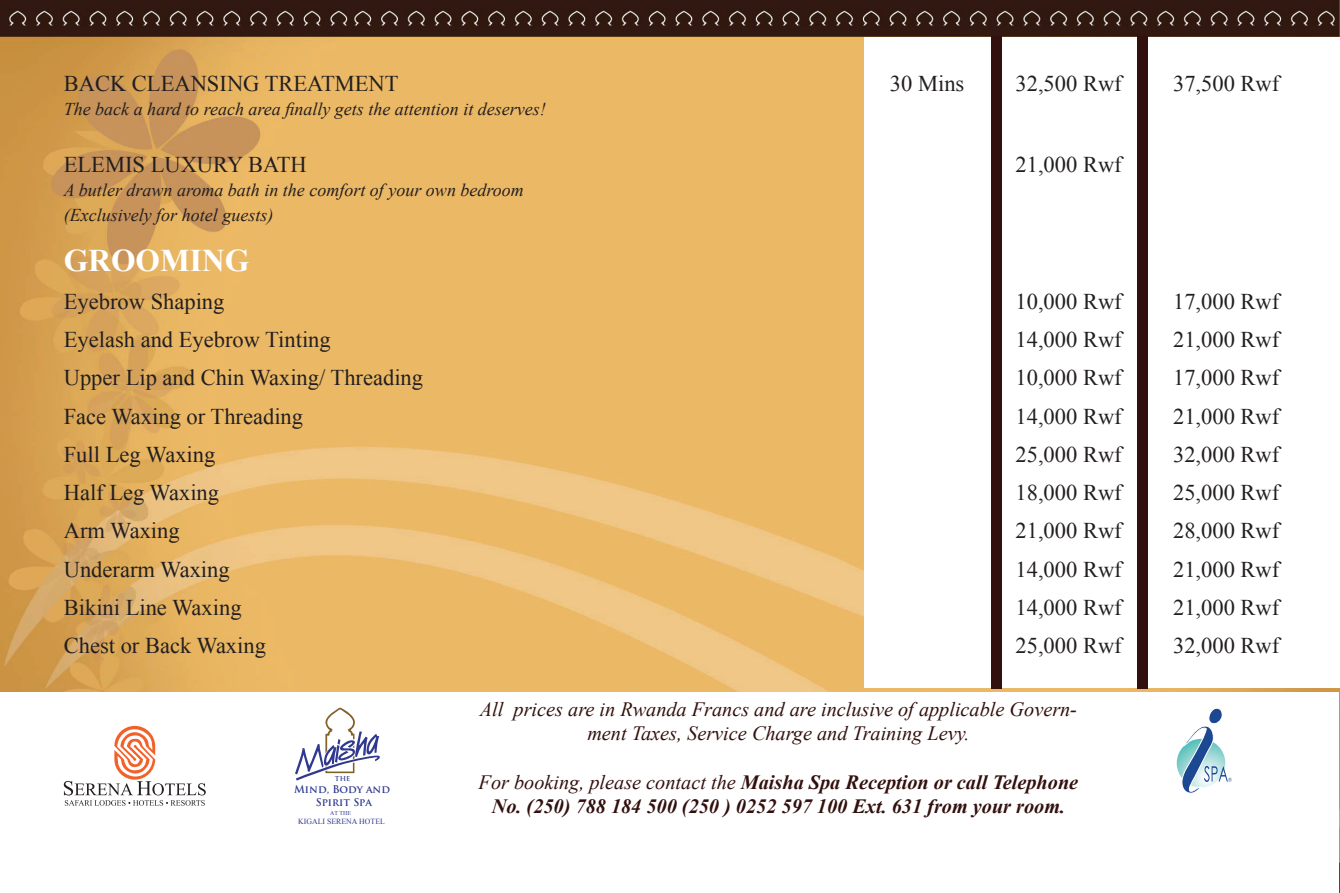
<style>
.page{position:relative;width:1340px;height:893px;background:#fff}
.page>*{position:absolute;margin:0;border:0;box-sizing:border-box;transform-origin:0 0}
.t1{font:700 31.5px "Times New Roman";color:#fff}
.t2{font:22.5px "Times New Roman";color:#231f20}
.t3{font:italic 700 20.25px/24.3px "Times New Roman";color:#32100d;text-align:center}
.t4{font:italic 20.25px/24.3px "Times New Roman";color:#32100d;text-align:center}
.t5{font:italic 18px "Times New Roman";color:#231f20}
.t6{font:700 10.58px/12.6px "Trajan Pro";color:#2e398f;text-align:center}
.t7{font:7.88px "Times New Roman";color:#2e398f}
.t8{font:700 6.52px "Trajan Pro";color:#2e398f}
.t9{font:5.85px "Times New Roman";color:#2e398f}
.s1{font-weight:400}
</style>
<div class="page">
<img style="left:0;top:1px;width:1339px;height:691px">
<div style="left:864px;top:38px;width:475px;height:650px;background:#fff"></div>
<div style="left:1136px;top:36px;width:11px;height:652px;background:#32100d"></div>
<div style="left:991px;top:36px;width:11px;height:652px;background:#32100d"></div>
<svg style="left:1176px;top:739px;width:49px;height:48px"></svg>
<svg style="left:1181px;top:708px;width:50px;height:86px"></svg>
<svg style="left:64px;top:726px;width:142px;height:80px"></svg>
<svg style="left:295px;top:707px;width:85px;height:73px"></svg>
<p class="t2" style="left:64px;top:68px;width:336px">BACK CLEANSING TREATMENT</p>
<p class="t2" style="left:890px;top:68px;width:76px">30 Mins</p>
<p class="t2" style="left:1015px;top:68px;width:108px">32,500 Rwf</p>
<p class="t2" style="left:1173px;top:68px;width:108px">37,500 Rwf</p>
<p class="t5" style="left:64px;top:97px;width:483px">The back a hard to reach area finally gets the attention it deserves!</p>
<p class="t2" style="left:64px;top:149px;width:244px">ELEMIS LUXURY BATH</p>
<p class="t2" style="left:1015px;top:149px;width:108px">21,000 Rwf</p>
<p class="t5" style="left:64px;top:178px;width:461px">A butler drawn aroma bath in the comfort of your own bedroom</p>
<p class="t5" style="left:64px;top:203px;width:211px">(Exclusively for hotel guests)</p>
<p class="t1" style="left:64px;top:238px;width:187px">GROOMING</p>
<p class="t2" style="left:64px;top:286px;width:162px">Eyebrow Shaping</p>
<p class="t2" style="left:1015px;top:286px;width:108px">10,000 Rwf</p>
<p class="t2" style="left:1173px;top:286px;width:108px">17,000 Rwf</p>
<p class="t2" style="left:64px;top:324px;width:268px">Eyelash and Eyebrow Tinting</p>
<p class="t2" style="left:1015px;top:324px;width:108px">14,000 Rwf</p>
<p class="t2" style="left:1173px;top:324px;width:108px">21,000 Rwf</p>
<p class="t2" style="left:64px;top:363px;width:361px">Upper Lip and Chin Waxing/ Threading</p>
<p class="t2" style="left:1015px;top:363px;width:108px">10,000 Rwf</p>
<p class="t2" style="left:1173px;top:363px;width:108px">17,000 Rwf</p>
<p class="t2" style="left:64px;top:401px;width:241px">Face Waxing or Threading</p>
<p class="t2" style="left:1015px;top:401px;width:108px">14,000 Rwf</p>
<p class="t2" style="left:1173px;top:401px;width:108px">21,000 Rwf</p>
<p class="t2" style="left:64px;top:439px;width:153px">Full Leg Waxing</p>
<p class="t2" style="left:1015px;top:439px;width:108px">25,000 Rwf</p>
<p class="t2" style="left:1173px;top:439px;width:108px">32,000 Rwf</p>
<p class="t2" style="left:64px;top:477px;width:157px">Half Leg Waxing</p>
<p class="t2" style="left:1015px;top:477px;width:108px">18,000 Rwf</p>
<p class="t2" style="left:1173px;top:477px;width:108px">25,000 Rwf</p>
<p class="t2" style="left:64px;top:516px;width:117px">Arm Waxing</p>
<p class="t2" style="left:1015px;top:516px;width:108px">21,000 Rwf</p>
<p class="t2" style="left:1173px;top:516px;width:108px">28,000 Rwf</p>
<p class="t2" style="left:64px;top:554px;width:167px">Underarm Waxing</p>
<p class="t2" style="left:1015px;top:554px;width:108px">14,000 Rwf</p>
<p class="t2" style="left:1173px;top:554px;width:108px">21,000 Rwf</p>
<p class="t2" style="left:64px;top:592px;width:179px">Bikini Line Waxing</p>
<p class="t2" style="left:1015px;top:592px;width:108px">14,000 Rwf</p>
<p class="t2" style="left:1173px;top:592px;width:108px">21,000 Rwf</p>
<p class="t2" style="left:64px;top:630px;width:204px">Chest or Back Waxing</p>
<p class="t2" style="left:1015px;top:630px;width:108px">25,000 Rwf</p>
<p class="t2" style="left:1173px;top:630px;width:108px">32,000 Rwf</p>
<p class="t8" style="left:335px;top:774px;width:17px">THE</p>
<p class="t6" style="left:294px;top:783px;width:98px">Mind, Body and<br>Spirit Spa</p>
<p class="t9" style="left:330px;top:809px;width:22px">AT THE</p>
<p class="t7" style="left:298px;top:816px;width:88px">KIGALI SERENA HOTEL</p>
<p class="t4" style="left:480px;top:697px;width:598px">All prices are in Rwanda Francs and are inclusive of applicable Govern&shy;ment Taxes, Service Charge and Training Levy.</p>
<p class="t3" style="left:478px;top:769px;width:601px"><span class="s1">For booking, please contact the</span> Maisha Spa Reception or call Telephone<br>No. (250) 788 184 500 (250 ) 0252 597 100 Ext. 631 from your room.</p>
</div>
